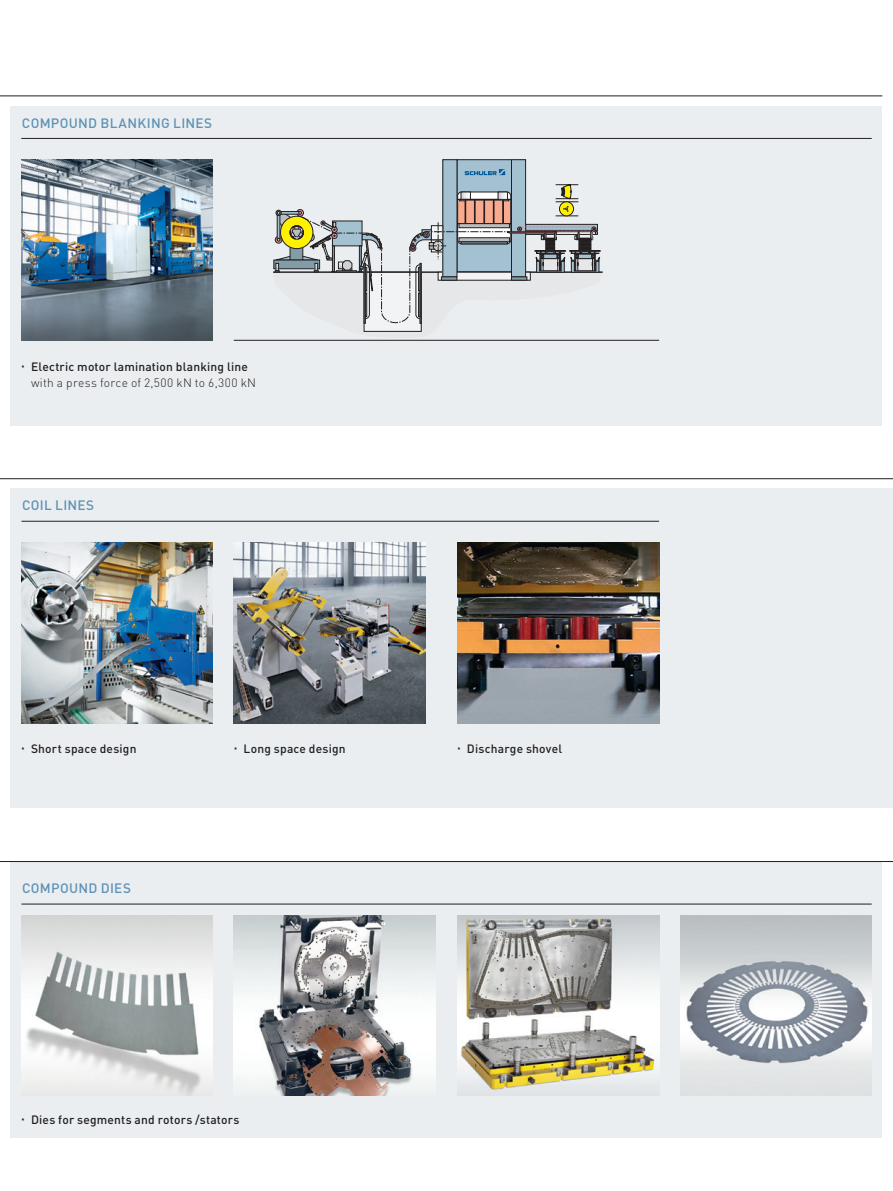
<style>
.page{position:relative;width:893px;height:1191px;background:#fff}
.page>*{position:absolute;margin:0;border:0;box-sizing:border-box;transform-origin:0 0}
.t1{font:500 13.5px "DIN Pro";letter-spacing:.02em;color:#5e92b6}
.t2{font:500 12px "DIN Pro";letter-spacing:.015em;color:#231f20}
.t3{font:300 12px "DIN Pro";letter-spacing:.035em;color:#231f20}
</style>
<div class="page">
<hr style="left:0;top:96px;width:882px;height:1px;background:#231f20">
<hr style="left:0;top:478px;width:893px;height:1px;background:#231f20">
<div style="left:11px;top:489px;width:882px;height:319px;background:#ebeef0"></div>
<div style="left:11px;top:861px;width:871px;height:276px;background:#ebeef0"></div>
<hr style="left:21px;top:521px;width:638px;height:1px;background:#231f20">
<hr style="left:21px;top:903px;width:851px;height:1px;background:#231f20">
<div style="left:11px;top:106px;width:871px;height:319px;background:#ebeef0"></div>
<hr style="left:21px;top:138px;width:851px;height:1px;background:#231f20">
<div style="left:457px;top:159px;width:55px;height:113px;background:#a4c1d2;border:1px solid #231f20"></div>
<div style="left:443px;top:160px;width:14px;height:117px;background:#a4c1d2"></div>
<div style="left:511px;top:160px;width:15px;height:117px;background:#a4c1d2"></div>
<div style="left:511px;top:159px;width:15px;height:118px;border:1px solid #231f20"></div>
<svg style="left:273px;top:184px;width:330px;height:148px"></svg>
<svg style="left:465px;top:169px;width:40px;height:6px"></svg>
<hr style="left:234px;top:340px;width:425px;height:1px;background:#231f20">
<img style="left:457px;top:542px;width:202px;height:181px">
<img style="left:457px;top:915px;width:202px;height:180px">
<img style="left:680px;top:915px;width:192px;height:180px">
<img style="left:21px;top:542px;width:192px;height:181px">
<img style="left:21px;top:915px;width:192px;height:180px">
<img style="left:234px;top:542px;width:191px;height:181px">
<img style="left:234px;top:915px;width:202px;height:180px">
<img style="left:22px;top:159px;width:191px;height:181px">
<hr style="left:0;top:861px;width:893px;height:1px;background:#231f20">
<p class="t1" style="left:22px;top:112px;width:191px">compound blanking lines</p>
<p class="t2" style="left:31px;top:357px;width:218px">Electric motor lamination blanking line</p>
<p class="t3" style="left:31px;top:374px;width:224px">with a press force of 2,500 kN to 6,300 kN</p>
<p class="t1" style="left:22px;top:494px;width:72px">Coil Lines</p>
<p class="t2" style="left:31px;top:738px;width:107px">Short space design</p>
<p class="t2" style="left:244px;top:738px;width:104px">Long space design</p>
<p class="t1" style="left:22px;top:877px;width:109px">compound dies</p>
<p class="t2" style="left:31px;top:1110px;width:210px">Dies for segments and rotors /stators</p>
<p class="t2" style="left:467px;top:738px;width:97px">Discharge shovel</p>
</div>
